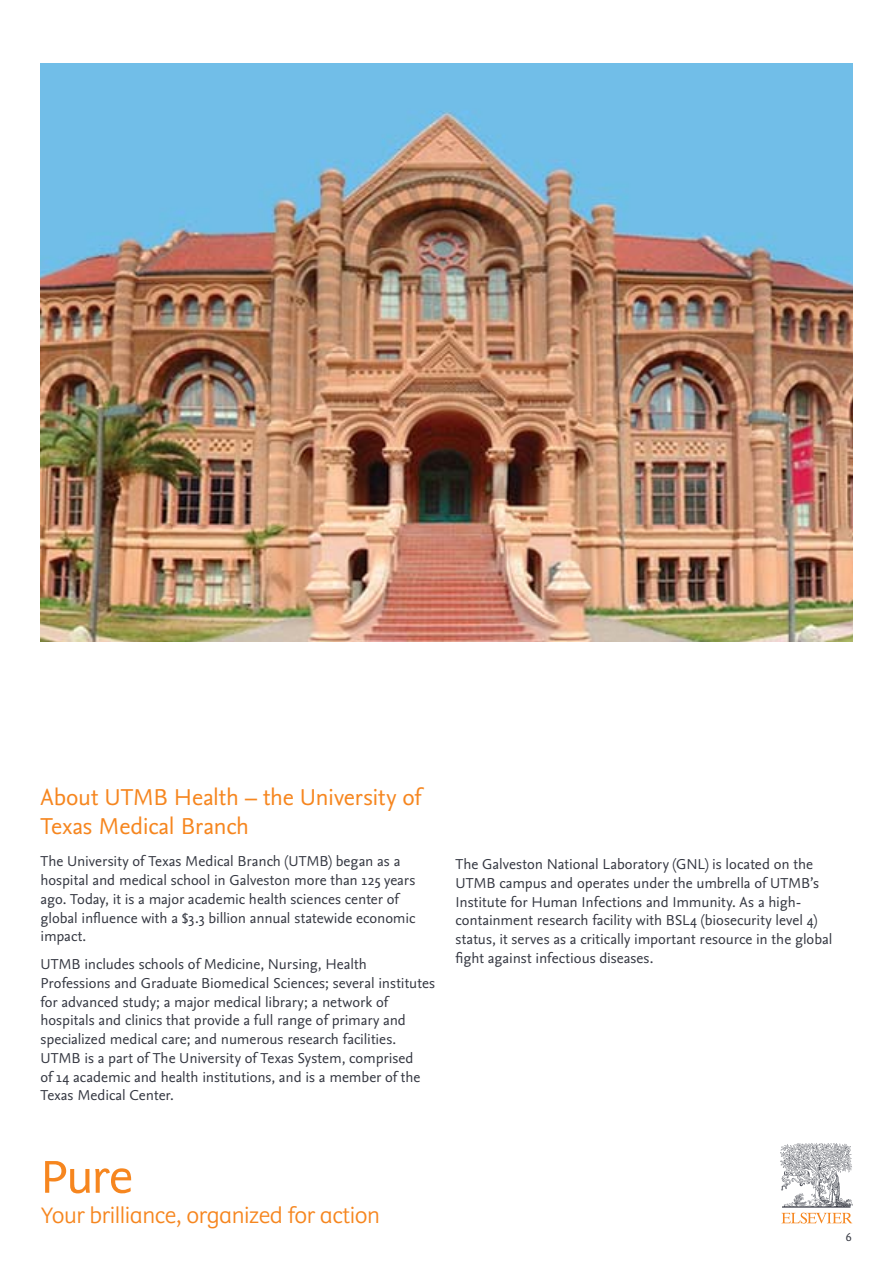
<style>
.page{position:relative;width:893px;height:1263px;background:#fff}
.page>*{position:absolute;margin:0;border:0;box-sizing:border-box;transform-origin:0 0}
.t1{font:52.5px "Elsevier Wordmark";color:#f6861f}
.t2{font:300 25.5px "Elsevier Display";letter-spacing:-.02em;color:#f6861f}
.t3{font:24px/28.8px "Nexus Sans Pro";letter-spacing:-.01em;color:#f6861f}
.t4{font:15px/18.8px "Nexus Sans Pro";color:#343741}
.t5{font:12px "Nexus Sans Pro";color:#343741}
</style>
<div class="page">
<svg style="left:780px;top:1143px;width:73px;height:81px"></svg>
<img style="left:40px;top:64px;width:812px;height:578px">
<h3 class="t3" style="left:40px;top:784px;width:382px">About UTMB Health – the University of<br>Texas Medical Branch</h3>
<p class="t4" style="left:40px;top:853px;width:376px">The University of Texas Medical Branch (UTMB) began as a hospital and medical school in Galveston more than 125 years ago. Today, it is a major academic health sciences center of global influence with a $3.3 billion annual statewide economic impact.</p>
<p class="t4" style="left:40px;top:956px;width:396px">UTMB includes schools of Medicine, Nursing, Health Professions and Graduate Biomedical Sciences; several institutes for advanced study; a major medical library; a network of hospitals and clinics that provide a full range of primary and specialized medical care; and numerous research facilities.<br>UTMB is a part of The University of Texas System, comprised<br>of 14 academic and health institutions, and is a member of the Texas Medical Center.</p>
<p class="t4" style="left:455px;top:856px;width:378px">The Galveston National Laboratory (GNL) is located on the UTMB campus and operates under the umbrella of UTMB’s Institute for Human Infections and Immunity. As a high&shy;containment research facility with BSL4 (biosecurity level 4) status, it serves as a critically important resource in the global fight against infectious diseases.</p>
<h1 class="t1" style="left:40px;top:1158px;width:94px">Pure</h1>
<h2 class="t2" style="left:40px;top:1206px;width:341px">Your brilliance, organized for action</h2>
<p class="t5" style="left:846px;top:1232px;width:7px">6</p>
</div>
